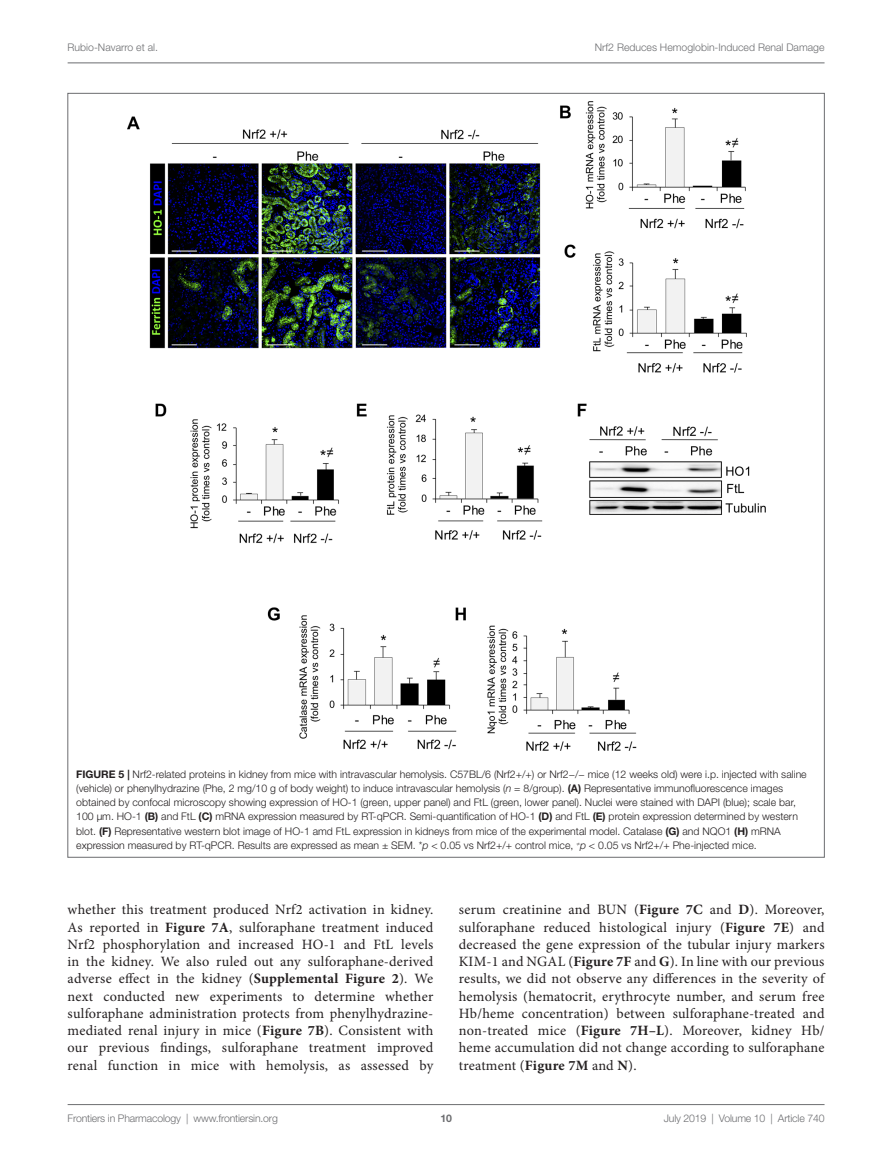
<style>
.page{position:relative;width:893px;height:1170px;background:#fff}
.page>*{position:absolute;margin:0;border:0;box-sizing:border-box;transform-origin:0 0}
.T1{font:14.25px/17.2px "Minion Pro";letter-spacing:.01em;color:#231f20;text-align:justify}
.FC{font:300 10.5px/14.2px "Helvetica Neue LT Std";color:#231f20}
.t1{font:300 10.5px "Helvetica Neue LT Std";letter-spacing:-.015em;color:#6c6d70}
.t2{font:700 10.5px "Helvetica Neue LT Std";color:#6c6d70}
.s1{font-weight:700}
.s2{font-style:italic}
</style>
<div class="page">
<hr style="left:68px;top:63px;width:756px;height:1px;background:#6c6d70">
<hr style="left:68px;top:1104px;width:756px;height:1px;background:#6c6d70">
<img style="left:127px;top:102px;width:638px;height:648px">
<p class="t1" style="left:68px;top:41px;width:92px">Rubio-Navarro et al.</p>
<p class="t1" style="left:595px;top:41px;width:231px">Nrf2 Reduces Hemoglobin-Induced Renal Damage</p>
<p class="FC" style="left:76px;top:766px;width:732px"><span class="s1">FIGURE 5 |</span> Nrf2-related proteins in kidney from mice with intravascular hemolysis. C57BL/6 (Nrf2+/+) or Nrf2−/− mice (12 weeks old) were i.p. injected with saline (vehicle) or phenylhydrazine (Phe, 2 mg/10 g of body weight) to induce intravascular hemolysis (<span class="s2">n</span> = 8/group). <span class="s1">(A)</span> Representative immunofluorescence images obtained by confocal microscopy showing expression of HO-1 (green, upper panel) and FtL (green, lower panel). Nuclei were stained with DAPI (blue); scale bar, 100 μm. HO-1 <span class="s1">(B)</span> and FtL <span class="s1">(C)</span> mRNA expression measured by RT-qPCR. Semi-quantification of HO-1 <span class="s1">(D)</span> and FtL <span class="s1">(E)</span> protein expression determined by western blot. <span class="s1">(F)</span> Representative western blot image of HO-1 amd FtL expression in kidneys from mice of the experimental model. Catalase <span class="s1">(G)</span> and NQO1 <span class="s1">(H)</span> mRNA expression measured by RT-qPCR. Results are expressed as mean ± SEM. *<span class="s2">p</span> &lt; 0.05 vs Nrf2+/+ control mice, <sup>≠</sup><span class="s2">p</span> &lt; 0.05 vs Nrf2+/+ Phe-injected mice.</p>
<p class="T1" style="left:68px;top:901px;width:367px">whether this treatment produced Nrf2 activation in kidney.<br>As reported in <span class="s1">Figure 7A</span>, sulforaphane treatment induced Nrf2 phosphorylation and increased HO-1 and FtL levels in the kidney. We also ruled out any sulforaphane-derived adverse effect in the kidney (<span class="s1">Supplemental Figure 2</span>). We next conducted new experiments to determine whether sulforaphane administration protects from phenylhydrazine&shy;mediated renal injury in mice (<span class="s1">Figure 7B</span>). Consistent with our previous findings, sulforaphane treatment improved renal function in mice with hemolysis, as assessed by</p>
<p class="T1" style="left:459px;top:901px;width:367px">serum creatinine and BUN (<span class="s1">Figure 7C</span> and <span class="s1">D</span>). Moreover, sulforaphane reduced histological injury (<span class="s1">Figure 7E</span>) and decreased the gene expression of the tubular injury markers KIM-1 and NGAL (<span class="s1">Figure 7F</span> and <span class="s1">G</span>). In line with our previous results, we did not observe any differences in the severity of hemolysis (hematocrit, erythrocyte number, and serum free Hb/heme concentration) between sulforaphane-treated and non-treated mice (<span class="s1">Figure 7H–L</span>). Moreover, kidney Hb/ heme accumulation did not change according to sulforaphane treatment (<span class="s1">Figure 7M</span> and <span class="s1">N</span>).</p>
<p class="t1" style="left:68px;top:1111px;width:212px">Frontiers in Pharmacology | www.frontiersin.org</p>
<p class="t2" style="left:440px;top:1111px;width:13px">10</p>
<p class="t1" style="left:664px;top:1111px;width:162px">July 2019 | Volume 10 | Article 740</p>
</div>
